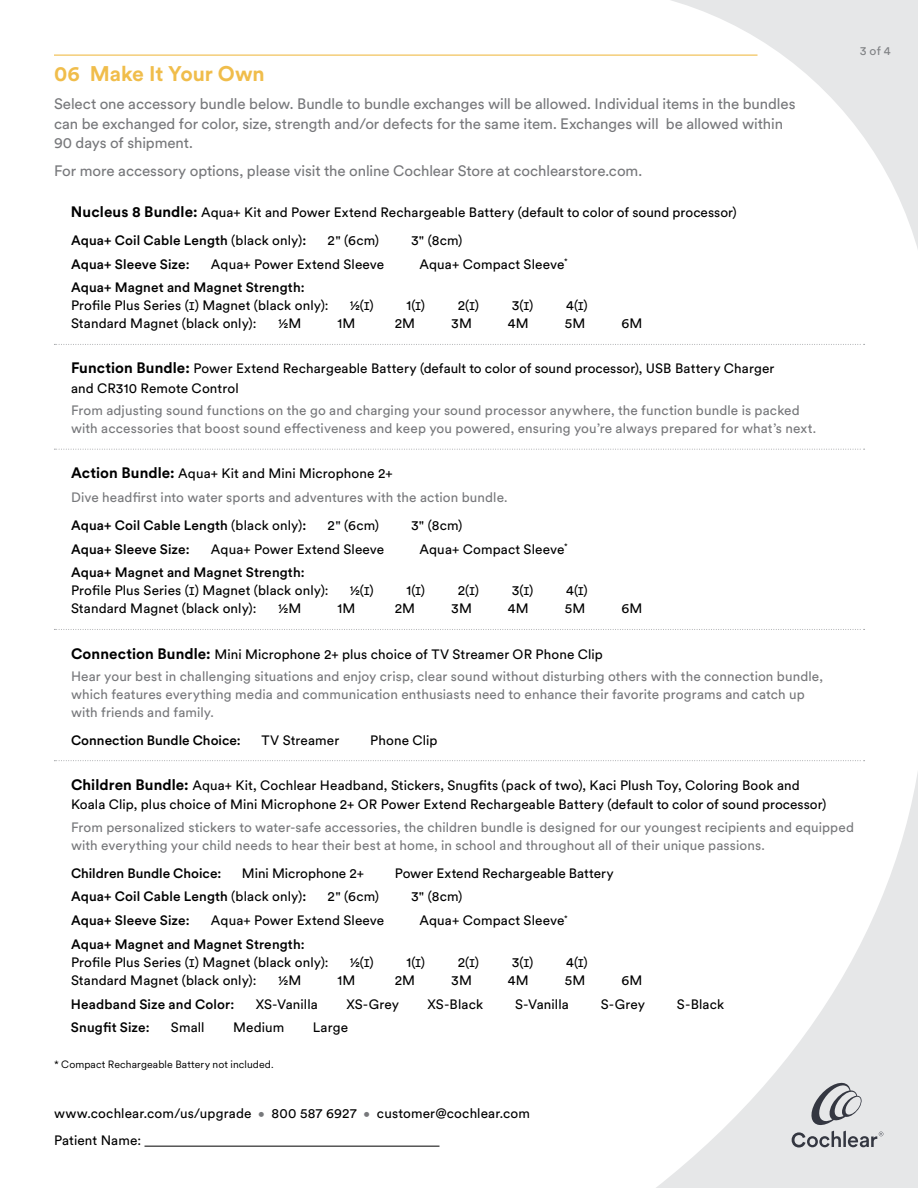
<style>
.page{position:relative;width:918px;height:1188px;background:#fff}
.page>*{position:absolute;margin:0;border:0;box-sizing:border-box;transform-origin:0 0}
.t1{font:700 21px "Circular XX";letter-spacing:-.005em;color:#f0bd4b}
.t2{font:15px/19.5px "Circular XX";letter-spacing:-.005em;color:#77787b}
.t3{font:13.5px/18px "Circular XX";letter-spacing:.01em;color:#000}
.t4{font:13.5px/18px "Circular XX";letter-spacing:.01em;color:#77787b}
.t5{font:500 13.5px "Circular XX";letter-spacing:.01em;color:#000}
.t6{font:12px "Circular XX";color:#808285}
.t7{font:10.5px "Circular XX";letter-spacing:.01em;color:#000}
.s1{font-weight:700;font-size:15px}
.s2{font-weight:500}
.s3{font-size:12.15px}
.s4{font-weight:700;font-size:15px;color:#000}
.s5{color:#000}
.s6{font-weight:400}
.s7{font-weight:700;font-size:12px;color:#77787b}
</style>
<div class="page">
<svg style="left:572px;top:0;width:346px;height:249px"></svg>
<svg style="left:656px;top:761px;width:262px;height:427px"></svg>
<svg style="left:809px;top:1082px;width:54px;height:43px;background:#b6b8bb"></svg>
<svg style="left:792px;top:1131px;width:91px;height:16px"></svg>
<hr style="left:144px;top:1146px;width:296px;height:1px;background:#000">
<hr style="left:54px;top:55px;width:704px;height:1px;background:#f0bd4b">
<svg style="left:54px;top:344px;width:811px;height:1px"></svg>
<svg style="left:54px;top:449px;width:811px;height:1px"></svg>
<svg style="left:54px;top:629px;width:811px;height:1px"></svg>
<svg style="left:54px;top:760px;width:811px;height:1px"></svg>
<h1 class="t1" style="left:54px;top:59px;width:212px">06 Make It Your Own</h1>
<p class="t2" style="left:54px;top:94px;width:743px">Select one accessory bundle below. Bundle to bundle exchanges will be allowed. Individual items in the bundles can be exchanged for color, size, strength and/or defects for the same item. Exchanges will be allowed within<br>90 days of shipment.</p>
<p class="t2" style="left:54px;top:161px;width:590px">For more accessory options, please visit the online Cochlear Store at cochlearstore.com.</p>
<p class="t3" style="left:71px;top:198px;width:667px;line-height:28px"><span class="s1">Nucleus 8 Bundle:</span> Aqua+ Kit and Power Extend Rechargeable Battery (default to color of sound processor)<br><span class="s2">Aqua+ Coil Cable Length</span> (black only)<span class="s2">:</span></p>
<p class="t3" style="left:328px;top:231px;width:53px">2" (6cm)</p>
<p class="t3" style="left:411px;top:231px;width:53px">3" (8cm)</p>
<p class="t5" style="left:71px;top:255px;width:120px">Aqua+ Sleeve Size:</p>
<p class="t3" style="left:211px;top:254px;width:175px">Aqua+ Power Extend Sleeve</p>
<p class="t3" style="left:420px;top:254px;width:150px">Aqua+ Compact Sleeve<sup>*</sup></p>
<p class="t3" style="left:71px;top:278px;width:259px"><span class="s2">Aqua+ Magnet and Magnet Strength:<br></span>Profile Plus Series (<span class="s3">Ⅰ</span>) Magnet (black only):</p>
<p class="t3" style="left:350px;top:296px;width:25px">½(<span class="s3">Ⅰ</span>)</p>
<p class="t3" style="left:406px;top:296px;width:20px">1(<span class="s3">Ⅰ</span>)</p>
<p class="t3" style="left:458px;top:296px;width:23px">2(<span class="s3">Ⅰ</span>)</p>
<p class="t3" style="left:512px;top:296px;width:23px">3(<span class="s3">Ⅰ</span>)</p>
<p class="t3" style="left:566px;top:296px;width:23px">4(<span class="s3">Ⅰ</span>)</p>
<p class="t3" style="left:71px;top:314px;width:187px">Standard Magnet (black only):</p>
<p class="t3" style="left:278px;top:314px;width:25px">½M</p>
<p class="t3" style="left:337px;top:314px;width:19px">1M</p>
<p class="t3" style="left:395px;top:314px;width:22px">2M</p>
<p class="t3" style="left:451px;top:314px;width:22px">3M</p>
<p class="t3" style="left:508px;top:314px;width:22px">4M</p>
<p class="t3" style="left:565px;top:314px;width:22px">5M</p>
<p class="t3" style="left:621px;top:314px;width:23px">6M</p>
<p class="t3" style="left:71px;top:358px;width:705px;line-height:19.5px"><span class="s1">Function Bundle:</span> Power Extend Rechargeable Battery (default to color of sound processor), USB Battery Charger and CR310 Remote Control</p>
<p class="t4" style="left:71px;top:401px;width:747px">From adjusting sound functions on the go and charging your sound processor anywhere, the function bundle is packed with accessories that boost sound effectiveness and keep you powered, ensuring you’re always prepared for what’s next.</p>
<p class="t4" style="left:71px;top:461px;width:438px;line-height:23.7px"><span class="s4">Action Bundle:</span> <span class="s5">Aqua+ Kit and Mini Microphone 2+<br></span>Dive headfirst into water sports and adventures with the action bundle.</p>
<p class="t5" style="left:71px;top:516px;width:237px">Aqua+ Coil Cable Length <span class="s6">(black only)</span>:</p>
<p class="t3" style="left:328px;top:516px;width:53px">2" (6cm)</p>
<p class="t3" style="left:411px;top:516px;width:53px">3" (8cm)</p>
<p class="t5" style="left:71px;top:540px;width:120px">Aqua+ Sleeve Size:</p>
<p class="t3" style="left:211px;top:539px;width:175px">Aqua+ Power Extend Sleeve</p>
<p class="t3" style="left:420px;top:539px;width:150px">Aqua+ Compact Sleeve<sup>*</sup></p>
<p class="t3" style="left:71px;top:563px;width:259px"><span class="s2">Aqua+ Magnet and Magnet Strength:<br></span>Profile Plus Series (<span class="s3">Ⅰ</span>) Magnet (black only):</p>
<p class="t3" style="left:350px;top:581px;width:25px">½(<span class="s3">Ⅰ</span>)</p>
<p class="t3" style="left:406px;top:581px;width:20px">1(<span class="s3">Ⅰ</span>)</p>
<p class="t3" style="left:458px;top:581px;width:23px">2(<span class="s3">Ⅰ</span>)</p>
<p class="t3" style="left:512px;top:581px;width:23px">3(<span class="s3">Ⅰ</span>)</p>
<p class="t3" style="left:566px;top:581px;width:23px">4(<span class="s3">Ⅰ</span>)</p>
<p class="t6" style="left:860px;top:42px;width:33px">3 of 4</p>
<p class="t3" style="left:71px;top:599px;width:187px">Standard Magnet (black only):</p>
<p class="t3" style="left:278px;top:599px;width:25px">½M</p>
<p class="t3" style="left:337px;top:599px;width:19px">1M</p>
<p class="t3" style="left:395px;top:599px;width:22px">2M</p>
<p class="t3" style="left:451px;top:599px;width:22px">3M</p>
<p class="t3" style="left:508px;top:599px;width:22px">4M</p>
<p class="t3" style="left:565px;top:599px;width:22px">5M</p>
<p class="t3" style="left:621px;top:599px;width:23px">6M</p>
<p class="t4" style="left:71px;top:642px;width:753px;line-height:22.2px"><span class="s4">Connection Bundle:</span> <span class="s5">Mini Microphone 2+ plus choice of TV Streamer OR Phone Clip<br></span>Hear your best in challenging situations and enjoy crisp, clear sound without disturbing others with the connection bundle,</p>
<p class="t4" style="left:71px;top:684px;width:735px">which features everything media and communication enthusiasts need to enhance their favorite programs and catch up with friends and family.</p>
<p class="t5" style="left:71px;top:731px;width:171px">Connection Bundle Choice:</p>
<p class="t3" style="left:261px;top:730px;width:79px">TV Streamer</p>
<p class="t3" style="left:370px;top:730px;width:69px">Phone Clip</p>
<p class="t3" style="left:71px;top:775px;width:757px;line-height:19.5px"><span class="s1">Children Bundle:</span> Aqua+ Kit, Cochlear Headband, Stickers, Snugfits (pack of two), Kaci Plush Toy, Coloring Book and<br>Koala Clip, plus choice of Mini Microphone 2+ OR Power Extend Rechargeable Battery (default to color of sound processor)</p>
<p class="t4" style="left:71px;top:817px;width:785px">From personalized stickers to water-safe accessories, the children bundle is designed for our youngest recipients and equipped with everything your child needs to hear their best at home, in school and throughout all of their unique passions.</p>
<p class="t5" style="left:71px;top:864px;width:152px">Children Bundle Choice:</p>
<p class="t3" style="left:242px;top:863px;width:123px">Mini Microphone 2+</p>
<p class="t3" style="left:395px;top:863px;width:220px">Power Extend Rechargeable Battery</p>
<p class="t5" style="left:71px;top:887px;width:237px">Aqua+ Coil Cable Length <span class="s6">(black only)</span>:</p>
<p class="t3" style="left:328px;top:887px;width:53px">2" (6cm)</p>
<p class="t3" style="left:411px;top:887px;width:53px">3" (8cm)</p>
<p class="t5" style="left:71px;top:911px;width:120px">Aqua+ Sleeve Size:</p>
<p class="t3" style="left:211px;top:911px;width:175px">Aqua+ Power Extend Sleeve</p>
<p class="t3" style="left:420px;top:911px;width:150px">Aqua+ Compact Sleeve<sup>*</sup></p>
<p class="t3" style="left:71px;top:934px;width:259px"><span class="s2">Aqua+ Magnet and Magnet Strength:<br></span>Profile Plus Series (<span class="s3">Ⅰ</span>) Magnet (black only):</p>
<p class="t3" style="left:350px;top:952px;width:25px">½(<span class="s3">Ⅰ</span>)</p>
<p class="t3" style="left:406px;top:952px;width:20px">1(<span class="s3">Ⅰ</span>)</p>
<p class="t3" style="left:458px;top:952px;width:23px">2(<span class="s3">Ⅰ</span>)</p>
<p class="t3" style="left:512px;top:952px;width:23px">3(<span class="s3">Ⅰ</span>)</p>
<p class="t3" style="left:566px;top:952px;width:23px">4(<span class="s3">Ⅰ</span>)</p>
<p class="t3" style="left:71px;top:970px;width:187px">Standard Magnet (black only):</p>
<p class="t3" style="left:278px;top:970px;width:25px">½M</p>
<p class="t3" style="left:337px;top:970px;width:19px">1M</p>
<p class="t3" style="left:395px;top:970px;width:22px">2M</p>
<p class="t3" style="left:451px;top:970px;width:22px">3M</p>
<p class="t3" style="left:508px;top:970px;width:22px">4M</p>
<p class="t3" style="left:565px;top:970px;width:22px">5M</p>
<p class="t3" style="left:621px;top:970px;width:23px">6M</p>
<p class="t5" style="left:71px;top:995px;width:165px">Headband Size and Color:</p>
<p class="t3" style="left:256px;top:994px;width:64px">XS-Vanilla</p>
<p class="t3" style="left:346px;top:994px;width:54px">XS-Grey</p>
<p class="t3" style="left:427px;top:994px;width:57px">XS-Black</p>
<p class="t3" style="left:515px;top:994px;width:55px">S-Vanilla</p>
<p class="t3" style="left:601px;top:994px;width:46px">S-Grey</p>
<p class="t3" style="left:677px;top:994px;width:49px">S-Black</p>
<p class="t5" style="left:71px;top:1018px;width:80px">Snugfit Size:</p>
<p class="t3" style="left:171px;top:1018px;width:35px">Small</p>
<p class="t3" style="left:233px;top:1018px;width:53px">Medium</p>
<p class="t3" style="left:313px;top:1018px;width:37px">Large</p>
<p class="t7" style="left:54px;top:1057px;width:221px">* Compact Rechargeable Battery not included.</p>
<p class="t3" style="left:54px;top:1100px;width:477px;line-height:26.5px">www.cochlear.com/us/upgrade <span class="s7">•</span> 800 587 6927 <span class="s7">•</span> customer@cochlear.com<br>Patient Name:</p>
</div>
